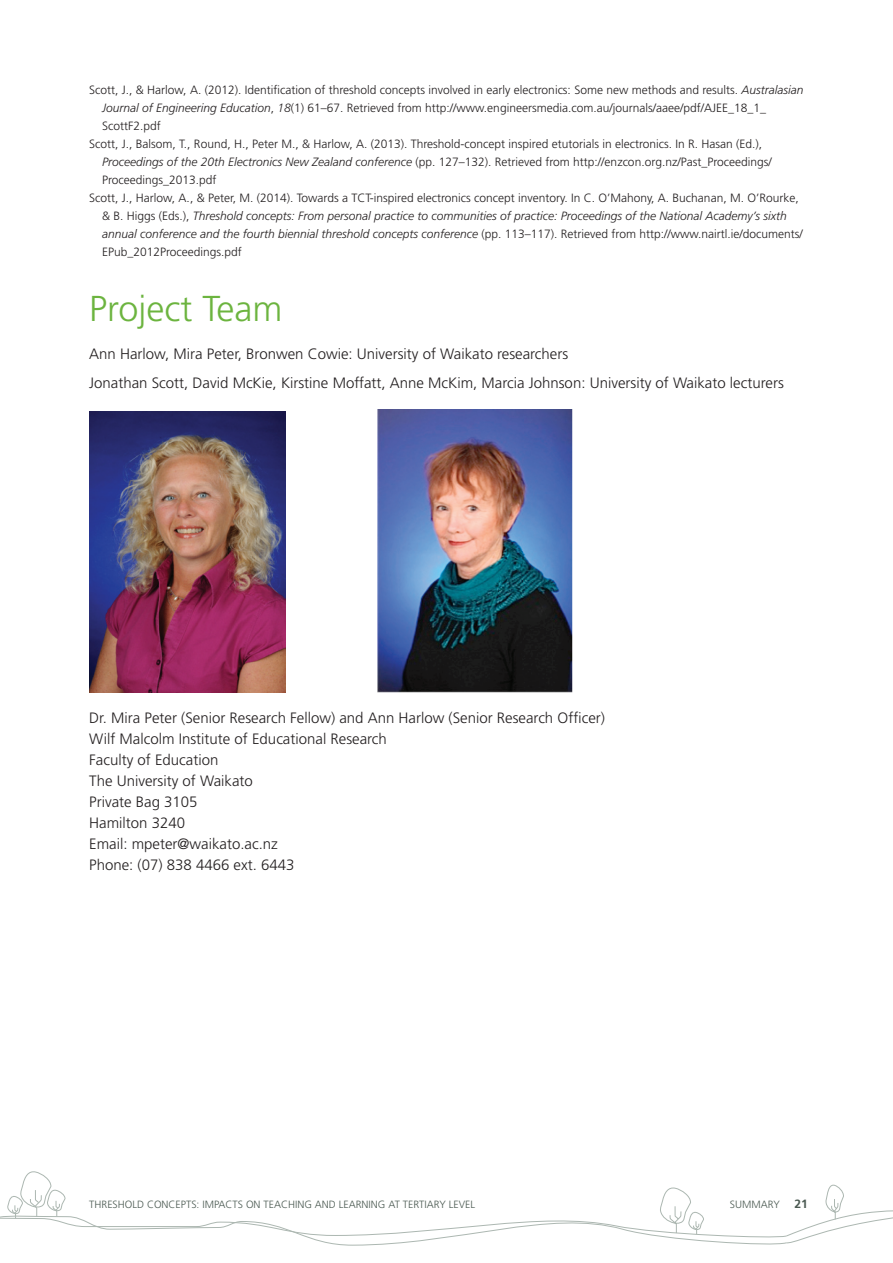
<style>
.page{position:relative;width:893px;height:1263px;background:#fff}
.page>*{position:absolute;margin:0;border:0;box-sizing:border-box;transform-origin:0 0}
.t1{font:300 36px "Frutiger";color:#6cb43f}
.t2{font:300 15px/21px "Frutiger";color:#231f20}
.t3{font:300 12px "Frutiger";color:#231f20}
.t4{font:italic 300 12px "Frutiger";color:#231f20}
.t5{font:300 10.5px "Frutiger";color:#4b5a52}
.s1{font-style:italic}
.s2{font-style:normal}
.s3{font-weight:700;font-size:12px}
</style>
<div class="page">
<svg style="left:0;top:1171px;width:893px;height:75px"></svg>
<img style="left:89px;top:412px;width:196px;height:281px">
<img style="left:377px;top:410px;width:196px;height:283px">
<p class="t3" style="left:89px;top:84px;width:716px">Scott, J., &amp; Harlow, A. (2012). Identification of threshold concepts involved in early electronics: Some new methods and results. <span class="s1">Australasian</span></p>
<p class="t3" style="left:102px;top:102px;width:666px"><span class="s1">Journal of Engineering Education</span>, <span class="s1">18</span>(1) 61–67. Retrieved from http://www.engineersmedia.com.au/journals/aaee/pdf/AJEE_18_1_</p>
<p class="t3" style="left:102px;top:120px;width:60px">ScottF2.pdf</p>
<p class="t3" style="left:89px;top:138px;width:674px">Scott, J., Balsom, T., Round, H., Peter M., &amp; Harlow, A. (2013). Threshold-concept inspired etutorials in electronics. In R. Hasan (Ed.),</p>
<p class="t3" style="left:102px;top:156px;width:671px"><span class="s1">Proceedings of the 20th Electronics New Zealand conference</span> (pp. 127–132). Retrieved from http://enzcon.org.nz/Past_Proceedings/</p>
<p class="t3" style="left:102px;top:174px;width:116px">Proceedings_2013.pdf</p>
<p class="t3" style="left:89px;top:192px;width:711px">Scott, J., Harlow, A., &amp; Peter, M. (2014). Towards a TCT-inspired electronics concept inventory. In C. O’Mahony, A. Buchanan, M. O’Rourke,</p>
<p class="t4" style="left:102px;top:209px;width:686px"><span class="s2">&amp; B. Higgs (Eds.),</span> Threshold concepts: From personal practice to communities of practice: Proceedings of the National Academy’s sixth</p>
<p class="t4" style="left:102px;top:227px;width:702px">annual conference and the fourth biennial threshold concepts conference <span class="s2">(pp. 113–117). Retrieved from http://www.nairtl.ie/documents/</span></p>
<p class="t3" style="left:102px;top:246px;width:141px">EPub_2012Proceedings.pdf</p>
<h1 class="t1" style="left:89px;top:288px;width:195px">Project Team</h1>
<p class="t2" style="left:89px;top:339px;width:696px;line-height:29.5px">Ann Harlow, Mira Peter, Bronwen C owie: U niversity of Waikato researchers<br>Jonathan Scott, David McKie, Kirstine Moffatt, Anne McKim, Marcia Johnson: U niversity of Waikato lecturers</p>
<p class="t2" style="left:89px;top:707px;width:517px">Dr. Mira Peter (Senior Research Fellow) and Ann Harlow (Senior Research Officer)<br>Wilf Malcolm Institute of Educational Research<br>Faculty of Education<br>The U niversity of Waikato<br>Private Bag 3105<br>Hamilton 3240<br>Email: mpeter@waikato.ac.nz<br>Phone: (07) 838 4466 ext. 6443</p>
<p class="t5" style="left:89px;top:1198px;width:120px">Th reshold concepts: impa</p>
<p class="t5" style="left:226px;top:1198px;width:251px">cts on teachi ng and learning at tertiary level</p>
<p class="t5" style="left:730px;top:1198px;width:22px">summa</p>
<p class="t5" style="left:768px;top:1198px;width:42px">ry <span class="s3">21</span></p>
</div>
